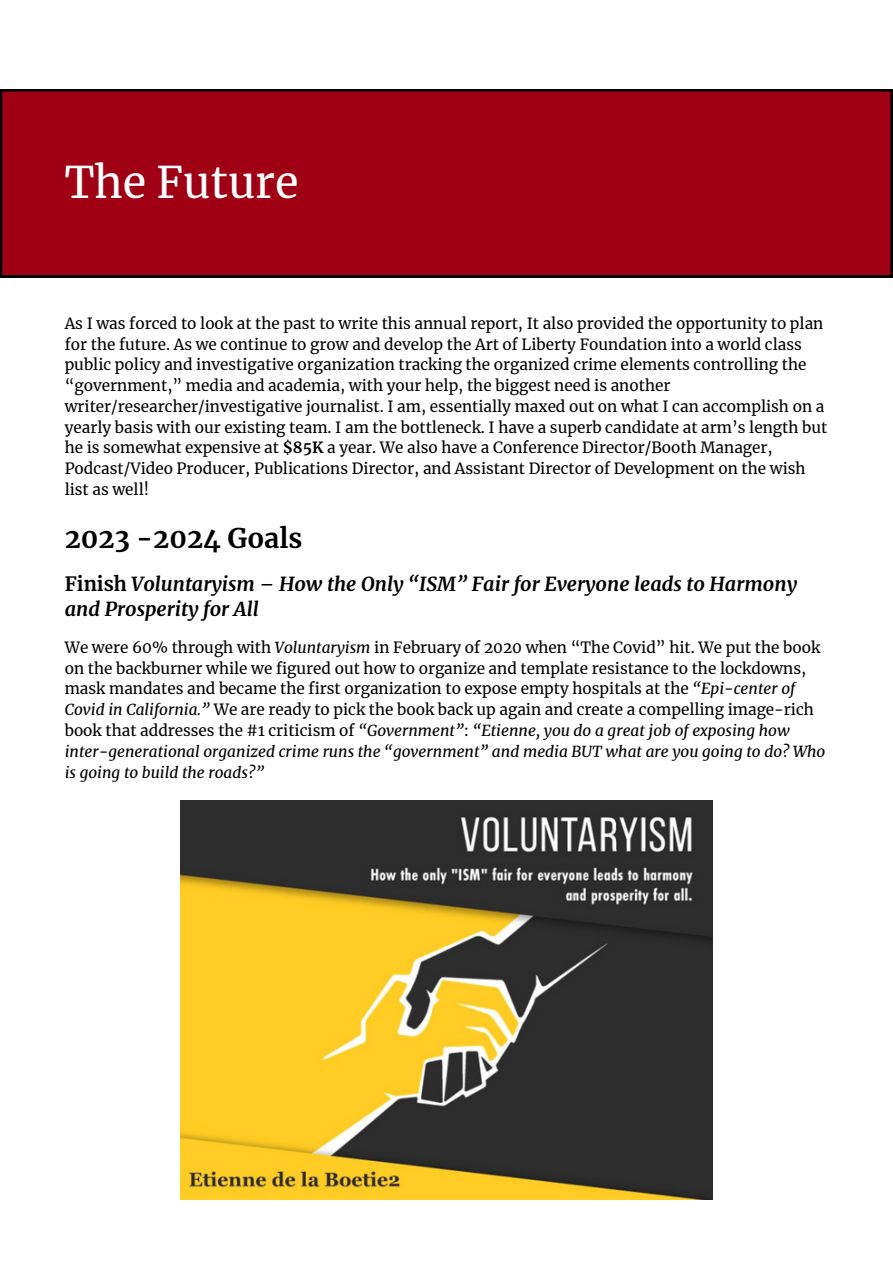
<style>
.page{position:relative;width:893px;height:1264px;background:#fff}
.page>*{position:absolute;margin:0;border:0;box-sizing:border-box;transform-origin:0 0}
.t1{font:43.05px "Merriweather";color:#fff}
.t2{font:700 26.85px "Merriweather";color:#000}
.t3{font:italic 700 19.5px/25.2px "Merriweather";color:#000}
.t4{font:15.3px/20.7px "Merriweather";color:#000001}
.s1{font-weight:700}
.s2{font-style:normal}
.s3{font-style:italic}
</style>
<div class="page">
<div style="left:0;top:89px;width:892px;height:188px;background:#a00013"></div>
<img style="left:180px;top:800px;width:532px;height:399px">
<p class="t1" style="left:65px;top:156px;width:235px">The Future</p>
<p class="t4" style="left:65px;top:313px;width:764px">As I was forced to look at the past to write this annual report, It also provided the opportunity to plan for the future. As we continue to grow and develop the Art of Liberty Foundation into a world class public policy and investigative organization tracking the organized crime elements controlling the “government,” media and academia, with your help, the biggest need is another writer/researcher/investigative journalist. I am, essentially maxed out on what I can accomplish on a yearly basis with our existing team. I am the bottleneck. I have a superb candidate at arm’s length but he is somewhat expensive at <span class="s1">$85K</span> a year. We also have a Conference Director/Booth Manager, Podcast/Video Producer, Publications Director, and Assistant Director of Development on the wish list as well!</p>
<p class="t2" style="left:65px;top:521px;width:239px">2023 -2024 Goals</p>
<p class="t3" style="left:65px;top:571px;width:733px"><span class="s2">Finish</span> Voluntaryism – How the Only “ISM” Fair for Everyone leads to Harmony and Prosperity for All</p>
<p class="t4" style="left:65px;top:637px;width:762px">We were 60% through with <span class="s3">Voluntaryism</span> in February of 2020 when “The Covid” hit. We put the book on the backburner while we figured out how to organize and template resistance to the lockdowns, mask mandates and became the first organization to expose empty hospitals at the <span class="s3">“Epi-center of Covid in California.”</span> We are ready to pick the book back up again and create a compelling image-rich book that addresses the #1 criticism of <span class="s3">“Government”</span>: <span class="s3">“Etienne, you do a great job of exposing how inter-generational organized crime runs the “government” and media BUT what are you going to do? Who is going to build the roads?”</span></p>
</div>
